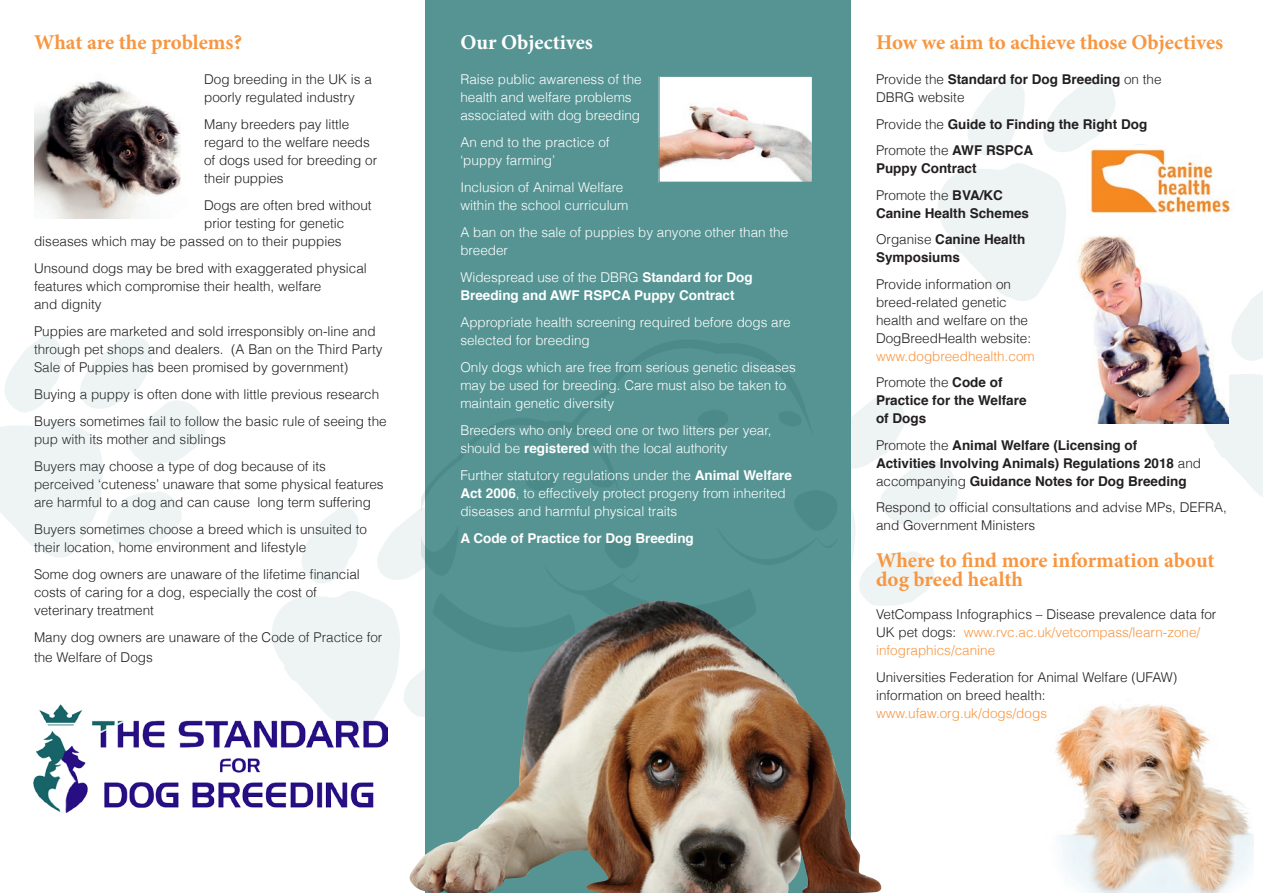
<style>
.page{position:relative;width:1263px;height:893px;background:#fff}
.page>*{position:absolute;margin:0;border:0;box-sizing:border-box;transform-origin:0 0}
.DBRG_orange_head{font:700 21px/19.5px "Minion Pro";color:#f79641}
.t1{font:700 21px "Minion Pro";color:#fff}
.t2{font:300 13.5px/18px "Helvetica";color:#231f20}
.t3{font:300 13.5px/18px "Helvetica";color:#fff}
.t4{font:700 13.5px/18px "Helvetica";color:#231f20}
.t5{font:700 13.5px/18px "Helvetica";color:#fff}
.s1{font-weight:300}
.s2{font-weight:700}
.s3{color:#f79641}
</style>
<div class="page">
<div style="left:425px;top:0;width:425px;height:893px;background:#559493"></div>
<svg style="left:0;top:335px;width:205px;height:223px"></svg>
<svg style="left:272px;top:505px;width:187px;height:226px"></svg>
<svg style="left:726px;top:393px;width:232px;height:213px"></svg>
<svg style="left:1200px;top:290px;width:63px;height:207px"></svg>
<svg style="left:938px;top:79px;width:207px;height:222px"></svg>
<img style="left:34px;top:80px;width:147px;height:138px">
<img style="left:660px;top:77px;width:151px;height:104px">
<div style="left:658px;top:75px;width:155px;height:108px;border:1px solid #559493"></div>
<img style="left:1071px;top:235px;width:158px;height:188px">
<img style="left:1055px;top:704px;width:198px;height:189px">
<img style="left:33px;top:705px;width:354px;height:107px">
<img style="left:408px;top:600px;width:475px;height:293px">
<img style="left:1087px;top:145px;width:144px;height:71px">
<p class="DBRG_orange_head" style="left:34px;top:33px;width:210px">What are the problems?</p>
<p class="t2" style="left:204px;top:70px;width:169px">Dog breeding in the UK is a poorly regulated industry</p>
<p class="t2" style="left:204px;top:115px;width:175px">Many breeders pay little regard to the welfare needs of dogs used for breeding or their puppies</p>
<p class="t2" style="left:204px;top:196px;width:169px">Dogs are often bred without</p>
<p class="t2" style="left:204px;top:214px;width:142px">prior testing for genetic</p>
<p class="t2" style="left:34px;top:232px;width:309px">diseases which may be passed on to their puppies</p>
<p class="t2" style="left:34px;top:259px;width:334px">Unsound dogs may be bred with exaggerated physical features which compromise their health, welfare<br>and dignity</p>
<p class="t2" style="left:34px;top:322px;width:350px">Puppies are marketed and sold irresponsibly on-line and through pet shops and dealers. (A Ban on the Third Party<br>Sale of Puppies has been promised by government)</p>
<p class="t2" style="left:34px;top:385px;width:347px">Buying a puppy is often done with little previous research</p>
<p class="t2" style="left:34px;top:412px;width:354px">Buyers sometimes fail to follow the basic rule of seeing the pup with its mother and siblings</p>
<p class="t2" style="left:34px;top:457px;width:351px">Buyers may choose a type of dog because of its perceived ‘cuteness’ unaware that some physical features are harmful to a dog and can cause long term suffering</p>
<p class="t2" style="left:34px;top:520px;width:334px">Buyers sometimes choose a breed which is unsuited to their location, home environment and lifestyle</p>
<p class="t2" style="left:34px;top:565px;width:327px">Some dog owners are unaware of the lifetime financial costs of caring for a dog, especially the cost of veterinary treatment</p>
<p class="t2" style="left:34px;top:627px;width:350px;line-height:19.5px">Many dog owners are unaware of the Code of Practice for the Welfare of Dogs</p>
<p class="t1" style="left:460px;top:28px;width:134px">Our Objectives</p>
<p class="t3" style="left:460px;top:70px;width:183px">Raise public awareness of the health and welfare problems associated with dog breeding</p>
<p class="t3" style="left:460px;top:133px;width:151px">An end to the practice of ‘puppy farming’</p>
<p class="t3" style="left:460px;top:178px;width:170px">Inclusion of Animal Welfare within the school curriculum</p>
<p class="t3" style="left:460px;top:223px;width:329px">A ban on the sale of puppies by anyone other than the breeder</p>
<p class="t5" style="left:460px;top:268px;width:294px"><span class="s1">Widespread use of the DBRG</span> Standard for Dog<br>Breeding and AWF RSPCA Puppy Contract</p>
<p class="t3" style="left:460px;top:313px;width:332px">Appropriate health screening required before dogs are selected for breeding</p>
<p class="t3" style="left:460px;top:357px;width:337px">Only dogs which are free from serious genetic diseases may be used for breeding. Care must also be taken to maintain genetic diversity</p>
<p class="t3" style="left:460px;top:420px;width:313px">Breeders who only breed one or two litters per year, should be <span class="s2">registered</span> with the local authority</p>
<p class="t3" style="left:460px;top:465px;width:333px">Further statutory regulations under the <span class="s2">Animal Welfare<br>Act 2006</span>, to effectively protect progeny from inherited diseases and harmful physical traits</p>
<p class="t5" style="left:460px;top:529px;width:235px">A Code of Practice for Dog Breeding</p>
<p class="DBRG_orange_head" style="left:876px;top:33px;width:349px">How we aim to achieve those Objectives</p>
<p class="t2" style="left:876px;top:70px;width:287px">Provide the <span class="s2">Standard for Dog Breeding</span> on the<br>DBRG website</p>
<p class="t4" style="left:876px;top:115px;width:273px"><span class="s1">Provide the</span> Guide to Finding the Right Dog</p>
<p class="t4" style="left:876px;top:142px;width:159px"><span class="s1">Promote the</span> AWF RSPCA<br>Puppy Contract</p>
<p class="t4" style="left:876px;top:186px;width:155px"><span class="s1">Promote the</span> BVA/KC<br>Canine Health Schemes</p>
<p class="t4" style="left:876px;top:231px;width:151px"><span class="s1">Organise</span> Canine Health<br>Symposiums</p>
<p class="t2" style="left:876px;top:274px;width:160px">Provide information on breed-related genetic health and welfare on the<br>DogBreedHealth website: <span class="s3">www.dogbreedhealth.com</span></p>
<p class="t4" style="left:876px;top:374px;width:152px"><span class="s1">Promote the</span> Code of<br>Practice for the Welfare of Dogs</p>
<p class="t4" style="left:876px;top:436px;width:327px"><span class="s1">Promote the</span> Animal Welfare (Licensing of<br>Activities Involving Animals) Regulations 2018 <span class="s1">and accompanying</span> Guidance Notes for Dog Breeding</p>
<p class="t2" style="left:876px;top:498px;width:352px">Respond to official consultations and advise MPs, DEFRA, and Government Ministers</p>
<p class="DBRG_orange_head" style="left:876px;top:550px;width:340px">Where to find more information about dog breed health</p>
<p class="t2" style="left:876px;top:605px;width:342px">VetCompass Infographics – Disease prevalence data for<br>UK pet dogs: <span class="s3">www.rvc.ac.uk/vetcompass/learn-zone/ infographics/canine</span></p>
<p class="t2" style="left:876px;top:667px;width:303px">Universities Federation for Animal Welfare (UFAW) information on breed health: <span class="s3">www.ufaw.org.uk/dogs/dogs</span></p>
</div>
